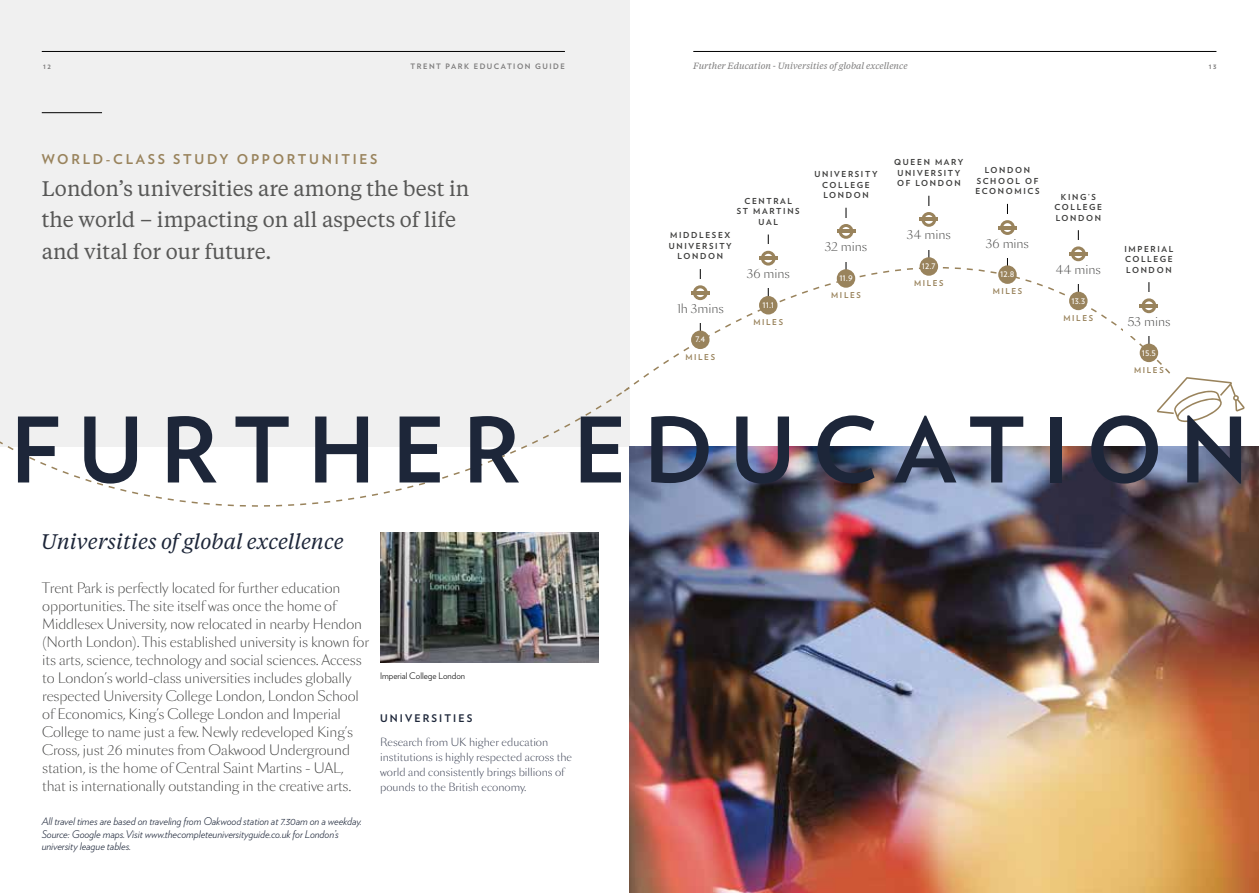
<style>
.page{position:relative;width:1259px;height:893px;background:#fff}
.page>*{position:absolute;margin:0;border:0;box-sizing:border-box;transform-origin:0 0}
.t1{font:700 90px "Verlag";letter-spacing:.19em;color:#1d2639}
.t2{font:21px/31.5px "Tiempos Text";color:#575756}
.t3{font:italic 21px "Tiempos Text";color:#1d2639}
.t4{font:300 13.5px/18px "Sang Bleu Sans";letter-spacing:-.01em;color:#3c3c3b}
.t5{font:700 13.5px "Verlag";letter-spacing:.2em;color:#99835c}
.t6{font:300 12.15px "Sang Bleu Sans";letter-spacing:-.005em;color:#3c3c3b}
.t7{font:italic 300 10.5px/12.6px "Verlag";letter-spacing:-.005em;color:#1d2639}
.t8{font:300 10.5px/15px "Sang Bleu Sans";color:#2c3246}
.t9{font:700 10.5px "Verlag";letter-spacing:.2em;color:#1d2639}
.t10{font:9.75px "Verlag";color:#fff}
.t11{font:italic 9px "Tiempos Text";color:#7c7b7b}
.t12{font:300 9px "Verlag";color:#000}
.t13{font:700 8.25px/10.5px "Verlag";letter-spacing:.2em;color:#3c3c3b;text-align:center}
.t14{font:700 8.1px "Verlag";letter-spacing:.2em;color:#99835c}
.t15{font:700 7.5px "Verlag";letter-spacing:.2em;color:#7c7b7b}
</style>
<div class="page">
<div style="left:0;top:0;width:629px;height:446px;background:#f0f0f0"></div>
<img style="left:380px;top:538px;width:218px;height:124px">
<svg style="left:629px;top:199px;width:541px;height:186px"></svg>
<img style="left:629px;top:446px;width:630px;height:447px">
<svg style="left:3px;top:446px;width:620px;height:92px"></svg>
<svg style="left:0;top:384px;width:631px;height:62px"></svg>
<svg style="left:1156px;top:377px;width:88px;height:46px"></svg>
<hr style="left:42px;top:112px;width:60px;height:1px;background:#000">
<hr style="left:700px;top:269px;width:1px;height:73px;background:#000">
<div style="left:675px;top:279px;width:50px;height:44px;background:#fff"></div>
<div style="left:691px;top:331px;width:18px;height:18px;background:#99835c;border-radius:50%"></div>
<div style="left:693px;top:285px;width:14px;height:15px;border:3px solid #99835c;border-radius:50%"></div>
<hr style="left:691px;top:291px;width:18px;height:3px;background:#99835c">
<hr style="left:1148px;top:282px;width:1px;height:73px;background:#000">
<div style="left:1123px;top:292px;width:51px;height:44px;background:#fff"></div>
<div style="left:1139px;top:344px;width:19px;height:18px;background:#99835c;border-radius:50%"></div>
<div style="left:1141px;top:298px;width:15px;height:15px;border:3px solid #99835c;border-radius:50%"></div>
<hr style="left:1139px;top:304px;width:19px;height:3px;background:#99835c">
<hr style="left:1078px;top:230px;width:1px;height:73px;background:#000">
<div style="left:1053px;top:240px;width:50px;height:44px;background:#fff"></div>
<div style="left:1069px;top:292px;width:18px;height:18px;background:#99835c;border-radius:50%"></div>
<div style="left:1071px;top:246px;width:14px;height:15px;border:3px solid #99835c;border-radius:50%"></div>
<hr style="left:1069px;top:252px;width:18px;height:4px;background:#99835c">
<hr style="left:1007px;top:204px;width:1px;height:73px;background:#000">
<div style="left:982px;top:214px;width:50px;height:44px;background:#fff"></div>
<div style="left:998px;top:265px;width:18px;height:19px;background:#99835c;border-radius:50%"></div>
<div style="left:1000px;top:220px;width:15px;height:15px;border:3px solid #99835c;border-radius:50%"></div>
<hr style="left:998px;top:226px;width:18px;height:3px;background:#99835c">
<hr style="left:928px;top:196px;width:1px;height:73px;background:#000">
<div style="left:903px;top:206px;width:51px;height:43px;background:#fff"></div>
<div style="left:919px;top:257px;width:19px;height:19px;background:#99835c;border-radius:50%"></div>
<div style="left:921px;top:212px;width:15px;height:15px;border:3px solid #99835c;border-radius:50%"></div>
<hr style="left:919px;top:218px;width:19px;height:3px;background:#99835c">
<hr style="left:845px;top:208px;width:1px;height:73px;background:#000">
<div style="left:820px;top:218px;width:51px;height:43px;background:#fff"></div>
<div style="left:837px;top:269px;width:18px;height:19px;background:#99835c;border-radius:50%"></div>
<div style="left:838px;top:224px;width:15px;height:15px;border:3px solid #99835c;border-radius:50%"></div>
<hr style="left:837px;top:230px;width:18px;height:3px;background:#99835c">
<hr style="left:768px;top:234px;width:1px;height:74px;background:#000">
<div style="left:743px;top:245px;width:50px;height:43px;background:#fff"></div>
<div style="left:759px;top:296px;width:18px;height:18px;background:#99835c;border-radius:50%"></div>
<div style="left:761px;top:251px;width:14px;height:15px;border:3px solid #99835c;border-radius:50%"></div>
<hr style="left:759px;top:256px;width:18px;height:4px;background:#99835c">
<hr style="left:693px;top:51px;width:523px;height:1px;background:#000">
<hr style="left:42px;top:51px;width:523px;height:1px;background:#000">
<p class="t11" style="left:693px;top:60px;width:216px">Further Education - Universities of global excellence</p>
<p class="t15" style="left:43px;top:60px;width:9px">12</p>
<p class="t15" style="left:410px;top:60px;width:156px">TRENT PARK EDUCATION GUIDE</p>
<p class="t15" style="left:1208px;top:60px;width:9px">13</p>
<p class="t5" style="left:42px;top:149px;width:337px">WORLD-CLASS STUDY OPPORTUNITIES</p>
<h2 class="t2" style="left:42px;top:172px;width:429px">London’s universities are among the best in the world – impacting on all aspects of life and vital for our future.</h2>
<p class="t13" style="left:737px;top:195px;width:64px">CENTRAL<br>ST MARTINS<br>UAL</p>
<p class="t13" style="left:814px;top:168px;width:65px">UNIVERSITY<br>COLLEGE<br>LONDON</p>
<p class="t13" style="left:894px;top:156px;width:71px">QUEEN MARY<br>UNIVERSITY<br>OF LONDON</p>
<p class="t13" style="left:975px;top:165px;width:66px">LONDON<br>SCHOOL OF<br>ECONOMICS</p>
<p class="t13" style="left:1054px;top:191px;width:49px">KING’S<br>COLLEGE<br>LONDON</p>
<p class="t13" style="left:669px;top:230px;width:65px">MIDDLESEX<br>UNIVERSITY<br>LONDON</p>
<p class="t6" style="left:746px;top:266px;width:45px">36 mins</p>
<p class="t6" style="left:824px;top:239px;width:44px">32 mins</p>
<p class="t10" style="left:839px;top:270px;width:15px">11.9</p>
<p class="t6" style="left:907px;top:227px;width:45px">34 mins</p>
<p class="t10" style="left:922px;top:258px;width:15px">12.7</p>
<p class="t14" style="left:914px;top:277px;width:31px">MILES</p>
<p class="t6" style="left:986px;top:235px;width:45px">36 mins</p>
<p class="t10" style="left:1000px;top:266px;width:16px">12.8</p>
<p class="t6" style="left:1055px;top:262px;width:47px">44 mins</p>
<p class="t13" style="left:1124px;top:243px;width:50px;text-align:justify">IMPERIAL COLLEGE LONDON</p>
<p class="t6" style="left:676px;top:301px;width:49px">1h 3mins</p>
<p class="t10" style="left:762px;top:297px;width:13px">11.1</p>
<p class="t14" style="left:753px;top:316px;width:31px">MILES</p>
<p class="t14" style="left:831px;top:289px;width:31px">MILES</p>
<p class="t14" style="left:992px;top:285px;width:31px">MILES</p>
<p class="t10" style="left:1071px;top:293px;width:15px">13.3</p>
<p class="t14" style="left:1063px;top:311px;width:31px">MILES</p>
<p class="t6" style="left:1127px;top:314px;width:45px">53 mins</p>
<p class="t10" style="left:695px;top:332px;width:11px">7.4</p>
<p class="t14" style="left:685px;top:350px;width:31px">MILES</p>
<p class="t10" style="left:1141px;top:345px;width:16px">15.5</p>
<p class="t14" style="left:1134px;top:363px;width:31px">MILES</p>
<h1 class="t1" style="left:11px;top:379px;width:1239px">FURTHER EDUCATION</h1>
<h2 class="t3" style="left:41px;top:527px;width:304px">Universities of global excellence</h2>
<p class="t4" style="left:42px;top:579px;width:328px">Trent Park is perfectly located for further education opportunities. The site itself was once the home of Middlesex University, now relocated in nearby Hendon (North London). This established university is known for its arts, science, technology and social sciences. Access to London’s world-class universities includes globally respected University College London, London School of Economics, King’s College London and Imperial College to name just a few. Newly redeveloped King’s Cross, just 26 minutes from Oakwood Underground station, is the home of Central Saint Martins - UAL, that is internationally outstanding in the creative arts.</p>
<p class="t7" style="left:42px;top:814px;width:322px">All travel times are based on traveling from Oakwood station at 7.30am on a weekday.<br>Source: Google maps. Visit www.thecompleteuniversityguide.co.uk for London’s university league tables.</p>
<p class="t12" style="left:380px;top:670px;width:86px">Imperial College London</p>
<p class="t9" style="left:380px;top:710px;width:94px">UNIVERSITIES</p>
<p class="t8" style="left:380px;top:735px;width:193px">Research from UK higher education institutions is highly respected across the world and consistently brings billions of pounds to the British economy.</p>
</div>
